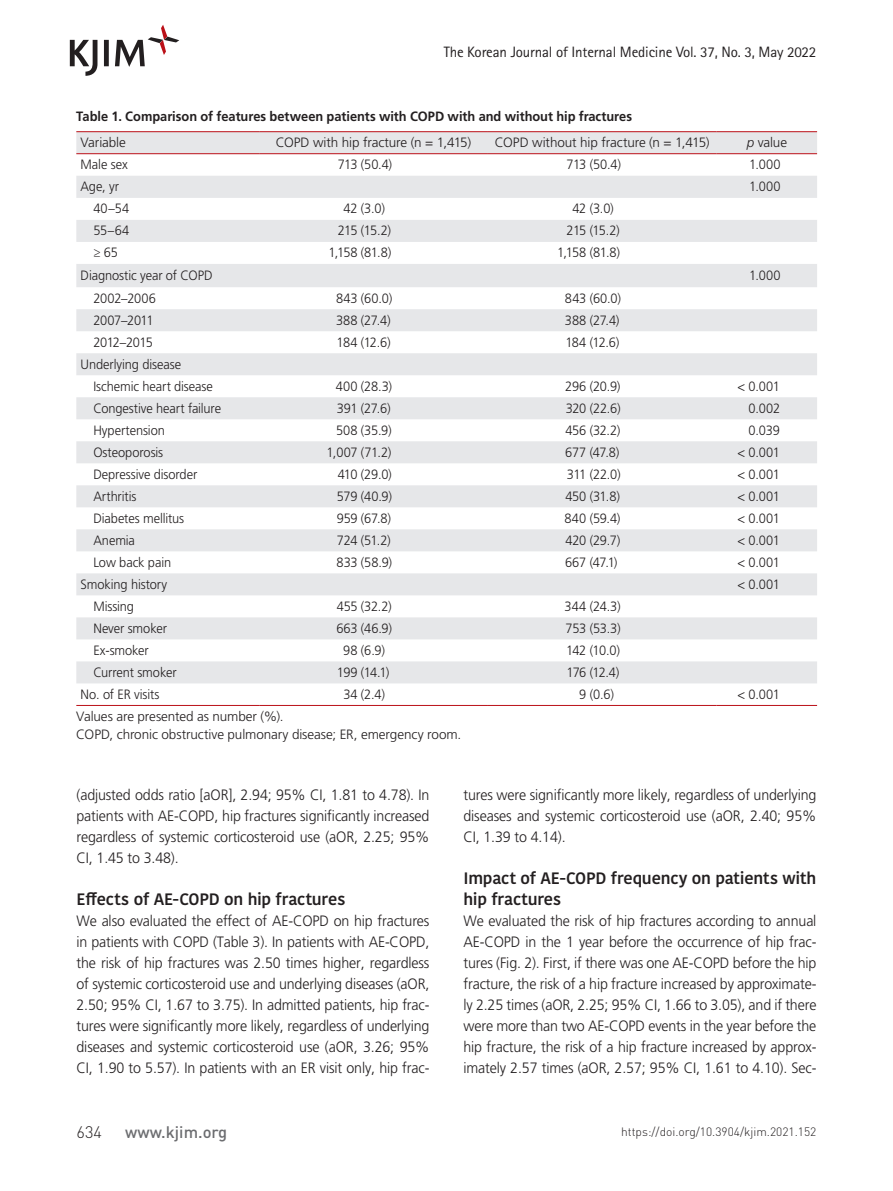
<style>
.page{position:relative;width:893px;height:1191px;background:#fff}
.page>*{position:absolute;margin:0;border:0;box-sizing:border-box;transform-origin:0 0}
.제목2{font:600 16.5px/21px "Kohinoor Bangla";letter-spacing:-.01em;color:#231f20}
.t1{font:500 16.5px "DIN Pro";color:#6c6d70}
.t2{font:300 16.5px "DIN Pro";color:#231f20}
.본문첫단락{font:300 15px/21px "Frutiger LT Std";letter-spacing:-.01em;color:#231f20;text-align:justify;scale:.95 1}
.t3{font:15px "Rotis Sans Serif Std";letter-spacing:-.01em;color:#231f20}
.테이블{font:300 13.5px "Frutiger LT Std";letter-spacing:-.01em;color:#231f20;scale:.95 1}
.테이블_2단계{font:300 13.5px "Frutiger LT Std";letter-spacing:-.005em;color:#231f20;scale:.95 1}
.테이블셀머리{font:300 13.5px "Frutiger LT Std";letter-spacing:-.005em;color:#231f20}
.테이블제목{font:700 13.5px "Frutiger LT Std";color:#231f20;scale:.95 1}
.테이블_2단계-2{font:300 13.5px "Frutiger LT Std";letter-spacing:-.03em;color:#231f20;scale:.95 1}
.테이블_2단계-3{font:300 13.5px "Frutiger LT Std";letter-spacing:-.04em;color:#231f20;scale:.95 1}
.t4{font:300 12px "DIN Pro";color:#231f20}
.s1{font-style:italic}
</style>
<div class="page">
<svg style="left:70px;top:25px;width:109px;height:51px"></svg>
<div style="left:76px;top:132px;width:741px;height:21px;background:#e6e7e9"></div>
<svg style="left:76px;top:176px;width:741px;height:507px;fill:#e7e8ea"></svg>
<hr style="left:76px;top:131px;width:183px;height:1px;background:#bb1018">
<hr style="left:259px;top:131px;width:229px;height:1px;background:#bb1018">
<hr style="left:488px;top:131px;width:229px;height:1px;background:#bb1018">
<hr style="left:717px;top:131px;width:100px;height:1px;background:#bb1018">
<hr style="left:76px;top:153px;width:183px;height:1px;background:#bb1018">
<hr style="left:259px;top:153px;width:229px;height:1px;background:#bb1018">
<hr style="left:488px;top:153px;width:229px;height:1px;background:#bb1018">
<hr style="left:717px;top:153px;width:100px;height:1px;background:#bb1018">
<hr style="left:76px;top:705px;width:183px;height:1px;background:#bb1018">
<hr style="left:259px;top:705px;width:229px;height:1px;background:#bb1018">
<hr style="left:488px;top:705px;width:229px;height:1px;background:#bb1018">
<hr style="left:717px;top:705px;width:100px;height:1px;background:#bb1018">
<p class="t3" style="left:444px;top:43px;width:374px">The Korean Journal of Internal Medicine Vol. 37, No. 3, May 2022</p>
<p class="테이블제목" style="left:76px;top:108px;width:586px">Table 1. Comparison of features between patients with COPD with and without hip fractures</p>
<p class="테이블셀머리" style="left:81px;top:135px;width:47px">Variable</p>
<p class="테이블셀머리" style="left:276px;top:135px;width:197px">COPD with hip fracture (n = 1,415)</p>
<p class="테이블셀머리" style="left:495px;top:135px;width:216px">COPD without hip fracture (n = 1,415)</p>
<p class="테이블셀머리" style="left:747px;top:135px;width:42px"><span class="s1">p</span> value</p>
<p class="테이블" style="left:81px;top:157px;width:51px">Male sex</p>
<p class="테이블" style="left:338px;top:157px;width:59px">713 (50.4)</p>
<p class="테이블" style="left:567px;top:157px;width:59px">713 (50.4)</p>
<p class="테이블" style="left:749px;top:157px;width:35px">1.000</p>
<p class="테이블" style="left:81px;top:179px;width:42px">Age, yr</p>
<p class="테이블" style="left:749px;top:179px;width:35px">1.000</p>
<p class="테이블_2단계" style="left:93px;top:201px;width:39px">40–54</p>
<p class="테이블" style="left:344px;top:201px;width:45px">42 (3.0)</p>
<p class="테이블" style="left:572px;top:201px;width:45px">42 (3.0)</p>
<p class="테이블_2단계" style="left:93px;top:223px;width:39px">55–64</p>
<p class="테이블" style="left:338px;top:223px;width:57px">215 (15.2)</p>
<p class="테이블" style="left:567px;top:223px;width:57px">215 (15.2)</p>
<p class="테이블_2단계" style="left:93px;top:245px;width:27px">≥ 65</p>
<p class="테이블" style="left:328px;top:245px;width:68px">1,158 (81.8)</p>
<p class="테이블" style="left:557px;top:245px;width:68px">1,158 (81.8)</p>
<p class="테이블" style="left:81px;top:268px;width:141px">Diagnostic year of COPD</p>
<p class="테이블" style="left:749px;top:268px;width:35px">1.000</p>
<p class="테이블_2단계" style="left:93px;top:290px;width:68px">2002–2006</p>
<p class="테이블" style="left:336px;top:290px;width:61px">843 (60.0)</p>
<p class="테이블" style="left:565px;top:290px;width:61px">843 (60.0)</p>
<p class="테이블_2단계-2" style="left:93px;top:312px;width:65px">2007–2011</p>
<p class="테이블" style="left:336px;top:312px;width:59px">388 (27.4)</p>
<p class="테이블" style="left:565px;top:312px;width:59px">388 (27.4)</p>
<p class="테이블_2단계-3" style="left:93px;top:334px;width:64px">2012–2015</p>
<p class="테이블" style="left:337px;top:334px;width:58px">184 (12.6)</p>
<p class="테이블" style="left:565px;top:334px;width:58px">184 (12.6)</p>
<p class="테이블" style="left:81px;top:356px;width:107px">Underlying disease</p>
<p class="테이블_2단계" style="left:93px;top:378px;width:127px">Ischemic heart disease</p>
<p class="테이블" style="left:336px;top:378px;width:61px">400 (28.3)</p>
<p class="테이블" style="left:565px;top:378px;width:60px">296 (20.9)</p>
<p class="테이블" style="left:737px;top:378px;width:46px">&lt; 0.001</p>
<p class="테이블_2단계" style="left:93px;top:400px;width:136px">Congestive heart failure</p>
<p class="테이블" style="left:337px;top:400px;width:58px">391 (27.6)</p>
<p class="테이블" style="left:566px;top:400px;width:59px">320 (22.6)</p>
<p class="테이블" style="left:748px;top:400px;width:35px">0.002</p>
<p class="테이블_2단계" style="left:93px;top:422px;width:77px">Hypertension</p>
<p class="테이블" style="left:336px;top:422px;width:60px">508 (35.9)</p>
<p class="테이블" style="left:565px;top:422px;width:60px">456 (32.2)</p>
<p class="테이블" style="left:748px;top:422px;width:34px">0.039</p>
<p class="테이블_2단계" style="left:93px;top:444px;width:75px">Osteoporosis</p>
<p class="테이블" style="left:327px;top:444px;width:70px">1,007 (71.2)</p>
<p class="테이블" style="left:565px;top:444px;width:58px">677 (47.8)</p>
<p class="테이블" style="left:737px;top:444px;width:46px">&lt; 0.001</p>
<p class="테이블_2단계" style="left:93px;top:466px;width:111px">Depressive disorder</p>
<p class="테이블" style="left:338px;top:466px;width:58px">410 (29.0)</p>
<p class="테이블" style="left:567px;top:466px;width:58px">311 (22.0)</p>
<p class="테이블" style="left:737px;top:466px;width:46px">&lt; 0.001</p>
<p class="테이블_2단계" style="left:93px;top:488px;width:47px">Arthritis</p>
<p class="테이블" style="left:337px;top:488px;width:60px">579 (40.9)</p>
<p class="테이블" style="left:565px;top:488px;width:59px">450 (31.8)</p>
<p class="테이블" style="left:737px;top:488px;width:46px">&lt; 0.001</p>
<p class="테이블_2단계" style="left:93px;top:510px;width:97px">Diabetes mellitus</p>
<p class="테이블" style="left:337px;top:510px;width:59px">959 (67.8)</p>
<p class="테이블" style="left:565px;top:510px;width:60px">840 (59.4)</p>
<p class="테이블" style="left:737px;top:510px;width:46px">&lt; 0.001</p>
<p class="테이블_2단계" style="left:93px;top:532px;width:45px">Anemia</p>
<p class="테이블" style="left:337px;top:532px;width:58px">724 (51.2)</p>
<p class="테이블" style="left:566px;top:532px;width:59px">420 (29.7)</p>
<p class="테이블" style="left:737px;top:532px;width:46px">&lt; 0.001</p>
<p class="테이블_2단계" style="left:93px;top:554px;width:83px">Low back pain</p>
<p class="테이블" style="left:337px;top:554px;width:60px">833 (58.9)</p>
<p class="테이블" style="left:565px;top:554px;width:57px">667 (47.1)</p>
<p class="테이블" style="left:737px;top:554px;width:46px">&lt; 0.001</p>
<p class="테이블" style="left:81px;top:576px;width:93px">Smoking history</p>
<p class="테이블" style="left:737px;top:576px;width:46px">&lt; 0.001</p>
<p class="테이블_2단계" style="left:93px;top:598px;width:44px">Missing</p>
<p class="테이블" style="left:337px;top:598px;width:59px">455 (32.2)</p>
<p class="테이블" style="left:565px;top:598px;width:60px">344 (24.3)</p>
<p class="테이블_2단계" style="left:93px;top:620px;width:79px">Never smoker</p>
<p class="테이블" style="left:336px;top:620px;width:60px">663 (46.9)</p>
<p class="테이블" style="left:566px;top:620px;width:59px">753 (53.3)</p>
<p class="테이블_2단계" style="left:93px;top:642px;width:60px">Ex-smoker</p>
<p class="테이블" style="left:343px;top:642px;width:45px">98 (6.9)</p>
<p class="테이블" style="left:566px;top:642px;width:58px">142 (10.0)</p>
<p class="테이블_2단계" style="left:93px;top:664px;width:89px">Current smoker</p>
<p class="테이블" style="left:337px;top:664px;width:57px">199 (14.1)</p>
<p class="테이블" style="left:566px;top:664px;width:57px">176 (12.4)</p>
<p class="테이블" style="left:81px;top:686px;width:85px">No. of ER visits</p>
<p class="테이블" style="left:343px;top:686px;width:45px">34 (2.4)</p>
<p class="테이블" style="left:579px;top:686px;width:38px">9 (0.6)</p>
<p class="테이블" style="left:737px;top:686px;width:46px">&lt; 0.001</p>
<p class="테이블셀머리" style="left:76px;top:709px;width:209px">Values are presented as number (%).</p>
<p class="테이블셀머리" style="left:76px;top:727px;width:387px">COPD, chronic obstructive pulmonary disease; ER, emergency room.</p>
<p class="본문첫단락" style="left:77px;top:784px;width:373px">(adjusted odds ratio [aOR], 2.94; 95% CI, 1.81 to 4.78). In patients with AE-COPD, hip fractures significantly increased regardless of systemic corticosteroid use (aOR, 2.25; 95% CI, 1.45 to 3.48).</p>
<p class="제목2" style="left:77px;top:888px;width:270px">Effects of AE-COPD on hip fractures</p>
<p class="본문첫단락" style="left:77px;top:910px;width:373px">We also evaluated the effect of AE-COPD on hip fractures in patients with COPD (Table 3). In patients with AE-COPD, the risk of hip fractures was 2.50 times higher, regardless of systemic corticosteroid use and underlying diseases (aOR, 2.50; 95% CI, 1.67 to 3.75). In admitted patients, hip frac&shy;tures were significantly more likely, regardless of underlying diseases and systemic corticosteroid use (aOR, 3.26; 95% CI, 1.90 to 5.57). In patients with an ER visit only, hip frac-</p>
<p class="t2" style="left:77px;top:1120px;width:27px">634</p>
<p class="t1" style="left:125px;top:1120px;width:104px">www.kjim.org</p>
<p class="본문첫단락" style="left:463px;top:784px;width:373px">tures were significantly more likely, regardless of underlying diseases and systemic corticosteroid use (aOR, 2.40; 95% CI, 1.39 to 4.14).</p>
<p class="제목2" style="left:463px;top:867px;width:354px">Impact of AE-COPD frequency on patients with hip fractures</p>
<p class="본문첫단락" style="left:463px;top:910px;width:373px">We evaluated the risk of hip fractures according to annual AE-COPD in the 1 year before the occurrence of hip frac&shy;tures (Fig. 2). First, if there was one AE-COPD before the hip fracture, the risk of a hip fracture increased by approximate&shy;ly 2.25 times (aOR, 2.25; 95% CI, 1.66 to 3.05), and if there were more than two AE-COPD events in the year before the hip fracture, the risk of a hip fracture increased by approx&shy;imately 2.57 times (aOR, 2.57; 95% CI, 1.61 to 4.10). Sec-</p>
<p class="t4" style="left:621px;top:1123px;width:197px">https://doi.org/10.3904/kjim.2021.152</p>
</div>
